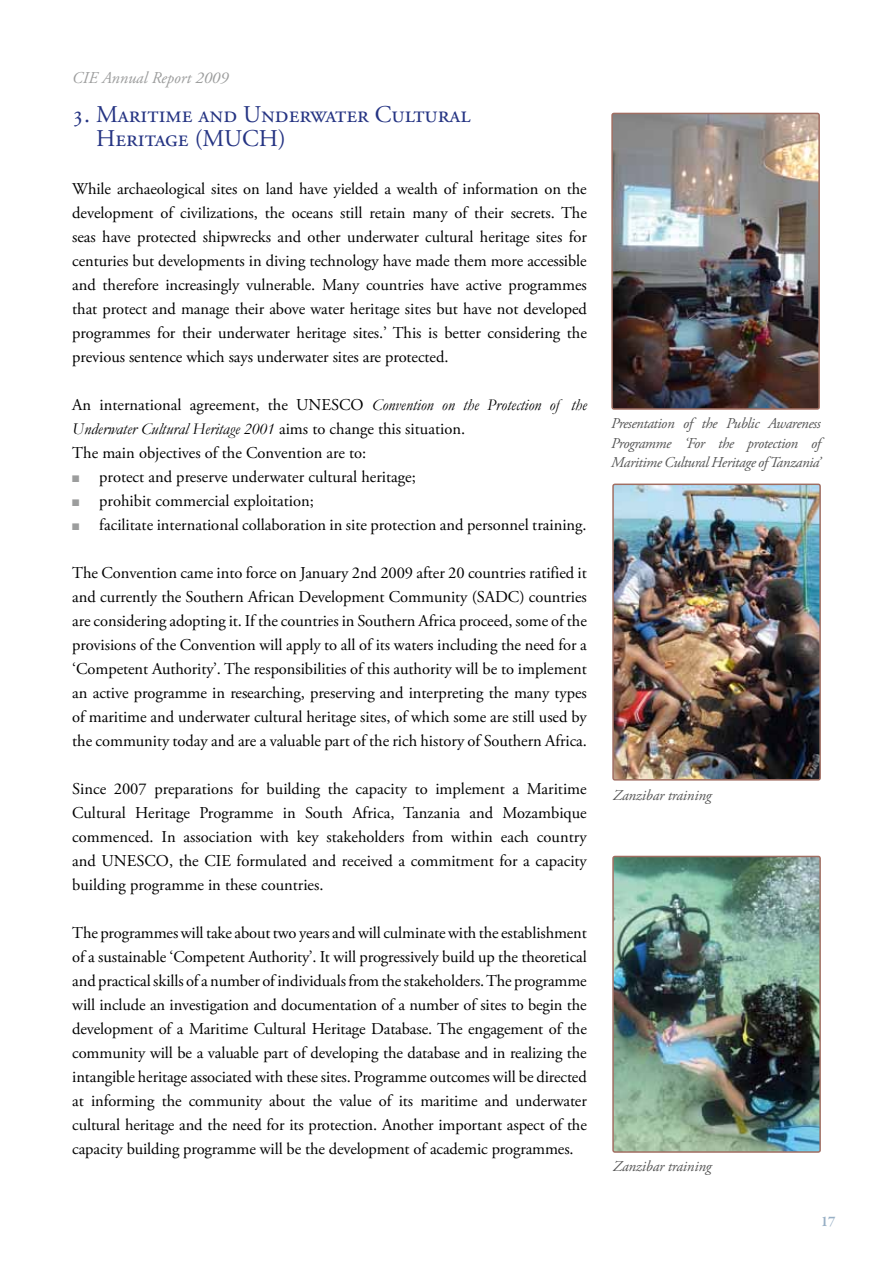
<style>
.page{position:relative;width:893px;height:1263px;background:#fff}
.page>*{position:absolute;margin:0;border:0;box-sizing:border-box;transform-origin:0 0}
.t1{font:24px/24px "Adobe Garamond Pro";letter-spacing:.045em;color:#253483}
.t2{font:16.5px/24px "Adobe Garamond Pro";color:#000;text-align:justify}
.t3{font:italic 16.5px "Garamond";color:#000}
.t4{font:italic 16.5px "Adobe Garamond Pro";color:#9c9d9d}
.t5{font:italic 15px/19.5px "Adobe Garamond Pro";letter-spacing:-.025em;color:#565656;text-align:justify}
.t6{font:600 15px "Garamond Premr Pro";color:#97afc5}
.s1{font-family:"Garamond";font-style:italic}
.s2{font-family:"Adobe Garamond Pro";font-style:normal}
.s3{color:#9c9d9d}
</style>
<div class="page">
<img style="left:614px;top:116px;width:203px;height:291px">
<div style="left:611px;top:113px;width:209px;height:297px;border:2px solid #a16e62;border-radius:2px"></div>
<img style="left:615px;top:859px;width:203px;height:291px">
<div style="left:612px;top:856px;width:209px;height:297px;border:2px solid #a16e62;border-radius:2px"></div>
<img style="left:615px;top:487px;width:203px;height:291px">
<div style="left:612px;top:484px;width:209px;height:297px;border:2px solid #a16e62;border-radius:2px"></div>
<p class="t4" style="left:72px;top:68px;width:158px">CIE Annual Report 2009</p>
<h1 class="t1" style="left:96px;top:103px;width:372px;text-indent:-24px">3. Maritime and Underwater Cultural<br>Heritage (MUCH)</h1>
<p class="t2" style="left:72px;top:177px;width:516px">While archaeological sites on land have yielded a wealth of information on the development of civilizations, the oceans still retain many of their secrets. The seas have protected shipwrecks and other underwater cultural heritage sites for centuries but developments in diving technology have made them more accessible and therefore increasingly vulnerable. Many countries have active programmes that protect and manage their above water heritage sites but have not developed programmes for their underwater heritage sites.’ This is better considering the previous sentence which says underwater sites are protected.</p>
<p class="t2" style="left:72px;top:393px;width:516px">An international agreement, the UNESCO <span class="s1">Convention on the Protection of the</span></p>
<p class="t3" style="left:72px;top:419px;width:394px">Underwater Cultural Heritage 2001 <span class="s2">aims to change this situation.</span></p>
<p class="t2" style="left:72px;top:441px;width:296px">The main objectives of the Convention are to:</p>
<p class="t2" style="left:72px;top:465px;width:345px"><span class="s3">■</span> protect and preserve underwater cultural heritage;</p>
<p class="t2" style="left:72px;top:489px;width:243px"><span class="s3">■</span> prohibit commercial exploitation;</p>
<p class="t2" style="left:72px;top:513px;width:516px"><span class="s3">■</span> facilitate international collaboration in site protection and personnel training.</p>
<p class="t2" style="left:72px;top:561px;width:516px">The Convention came into force on January 2nd 2009 after 20 countries ratified it and currently the Southern African Development Community (SADC) countries are considering adopting it. If the countries in Southern Africa proceed, some of the provisions of the Convention will apply to all of its waters including the need for a ‘Competent Authority’. The responsibilities of this authority will be to implement an active programme in researching, preserving and interpreting the many types of maritime and underwater cultural heritage sites, of which some are still used by the community today and are a valuable part of the rich history of Southern Africa.</p>
<p class="t2" style="left:72px;top:777px;width:516px">Since 2007 preparations for building the capacity to implement a Maritime Cultural Heritage Programme in South Africa, Tanzania and Mozambique commenced. In association with key stakeholders from within each country and UNESCO, the CIE formulated and received a commitment for a capacity building programme in these countries.</p>
<p class="t2" style="left:72px;top:921px;width:516px">The programmes will take about two years and will culminate with the establishment of a sustainable ‘Competent Authority’. It will progressively build up the theoretical and practical skills of a number of individuals from the stakeholders. The programme will include an investigation and documentation of a number of sites to begin the development of a Maritime Cultural Heritage Database. The engagement of the community will be a valuable part of developing the database and in realizing the intangible heritage associated with these sites. Programme outcomes will be directed at informing the community about the value of its maritime and underwater cultural heritage and the need for its protection. Another important aspect of the capacity building programme will be the development of academic programmes.</p>
<p class="t5" style="left:611px;top:414px;width:211px">Presentation of the Public Awareness Programme ‘For the protection of Maritime Cultural Heritage of Tanzania’</p>
<p class="t5" style="left:613px;top:786px;width:100px">Zanzibar training</p>
<p class="t5" style="left:613px;top:1157px;width:100px">Zanzibar training</p>
<p class="t6" style="left:821px;top:1212px;width:16px">17</p>
</div>
